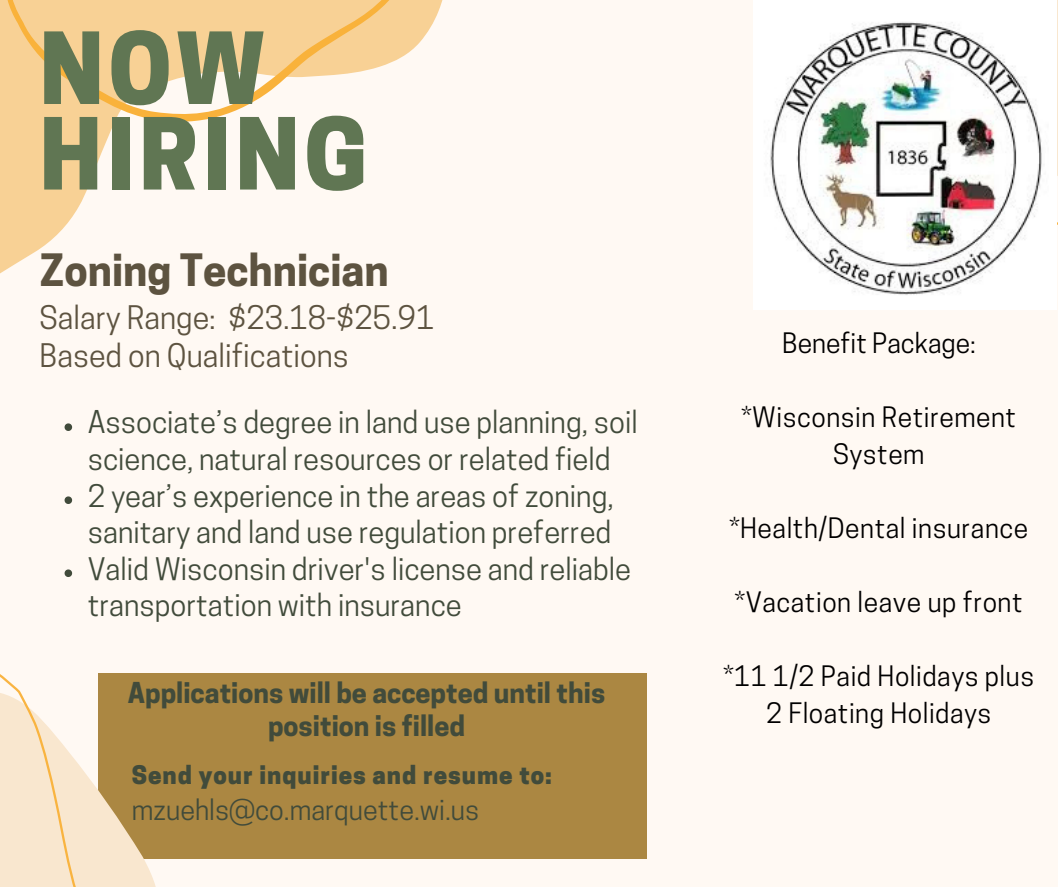
<style>
.page{position:relative;width:1058px;height:887px;background:#fff}
.page>*{position:absolute;margin:0;border:0;box-sizing:border-box;transform-origin:0 0}
.t1{font:800 93px/85.5px "Cooper Hewitt";letter-spacing:.05em;color:#607653}
.t2{font:700 41.85px "Cooper Hewitt";color:#5d5340}
.t3{font:30.45px/38.2px "Cooper Hewitt";color:#5d5340}
.t4{font:29.25px/36.5px "Cooper Hewitt";color:#414b3b}
.t5{font:700 27px/32.7px "Cooper Hewitt";color:#414b3b;text-align:center}
.t6{font:27px "Cooper Hewitt";color:#414b3b}
.t7{font:26.4px/37px "Cooper Hewitt";letter-spacing:.02em;color:#000;text-align:center}
.t8{font:26.4px "Cooper Hewitt";color:#000}
.t9{font:800 24px "Cooper Hewitt";letter-spacing:.04em;color:#414b3b}
</style>
<div class="page">
<div style="left:0;top:0;width:1058px;height:886px;background:#fff9f3"></div>
<div style="left:98px;top:672px;width:548px;height:186px;background:#ab8742"></div>
<svg style="left:0;top:209px;width:78px;height:65px;fill:#f8d195"></svg>
<svg style="left:0;top:0;width:443px;height:209px;fill:#f9d195"></svg>
<svg style="left:0;top:672px;width:160px;height:214px"></svg>
<img style="left:753px;top:0;width:303px;height:309px">
<svg style="left:65px;top:423px;width:7px;height:8px"></svg>
<svg style="left:65px;top:496px;width:7px;height:8px"></svg>
<svg style="left:65px;top:569px;width:7px;height:8px"></svg>
<p class="t1" style="left:40px;top:38px;width:329px">NOW<br>HIRING</p>
<h1 class="t2" style="left:40px;top:255px;width:351px">Zoning Technician</h1>
<h1 class="t3" style="left:40px;top:302px;width:396px">Salary Range: $23.18-$25.91<br>Based on Qualifications</h1>
<p class="t4" style="left:88px;top:408px;width:551px">Associate’s degree in land use planning, soil science, natural resources or related field</p>
<p class="t4" style="left:88px;top:481px;width:527px">2 year’s experience in the areas of zoning, sanitary and land use regulation preferred</p>
<p class="t4" style="left:88px;top:554px;width:544px">Valid Wisconsin driver's license and reliable transportation with insurance</p>
<h4 class="t5" style="left:128px;top:680px;width:479px">Applications will be accepted until this position is filled</h4>
<h2 class="t9" style="left:132px;top:766px;width:421px">Send your inquiries and resume to:</h2>
<p class="t6" style="left:132px;top:799px;width:349px">mzuehls@co.marquette.wi.us</p>
<h4 class="t8" style="left:782px;top:333px;width:195px">Benefit Package:</h4>
<p class="t7" style="left:741px;top:401px;width:276px">*Wisconsin Retirement<br>System</p>
<h4 class="t7" style="left:729px;top:512px;width:300px">*Health/Dental insurance</h4>
<p class="t7" style="left:735px;top:586px;width:289px">*Vacation leave up front</p>
<p class="t7" style="left:723px;top:660px;width:312px">*11 1/2 Paid Holidays plus<br>2 Floating Holidays</p>
</div>
